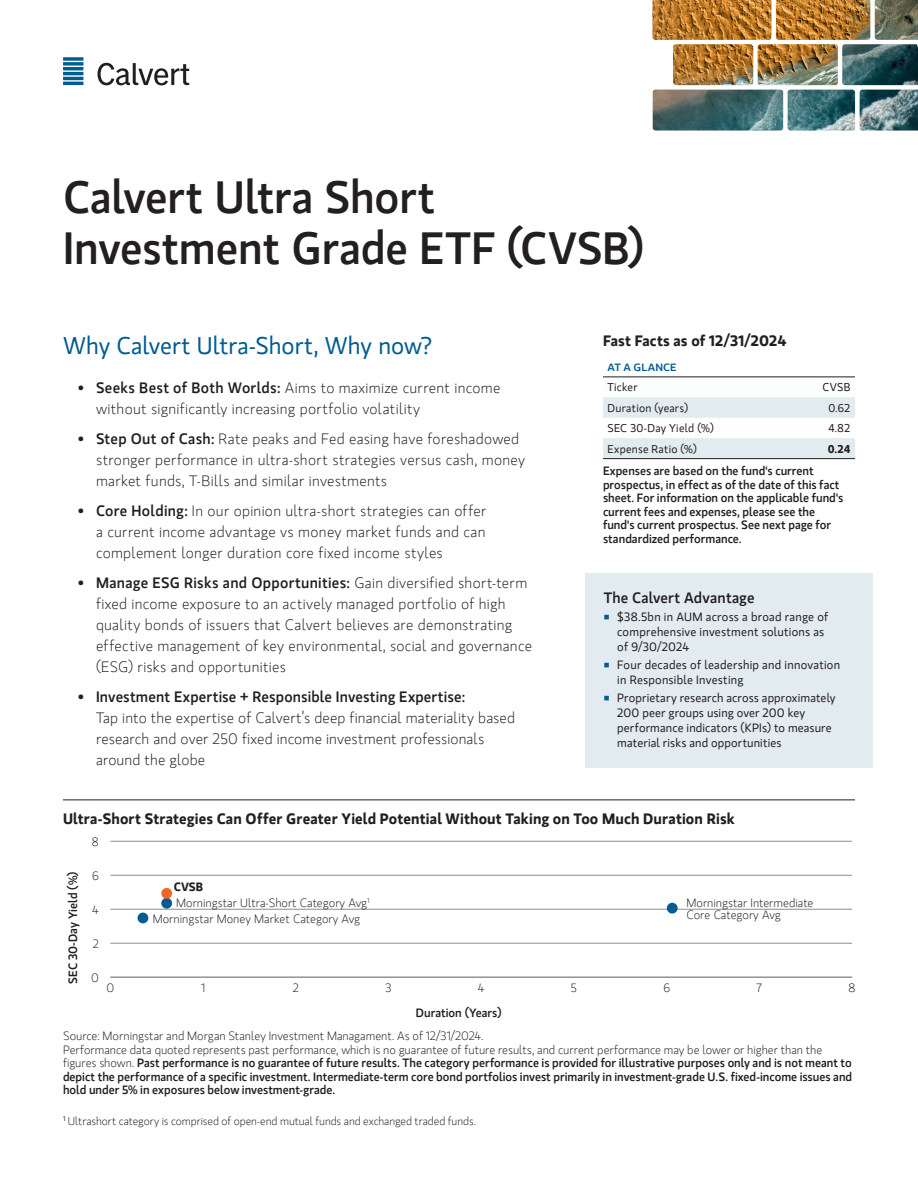
<style>
.page{position:relative;width:918px;height:1188px;background:#fff}
.page>*{position:absolute;margin:0;border:0;box-sizing:border-box;transform-origin:0 0}
.Title__30{font:500 45px/51px "MS Gloriola II Std";letter-spacing:-.005em;color:#231f20}
.Intro__16_Blue{font:24px "MS Gloriola II Std";color:#005c91}
.t1{font:300 15px/21px "MS Gloriola II Std";letter-spacing:.015em;color:#231f20}
.Title___Rule_Above{font:700 15px "MS Gloriola II Std";letter-spacing:.01em;color:#231f20}
.Sidebar_Head{font:500 15px "MS Gloriola II Std";letter-spacing:.01em;color:#231f20}
.Source{font:500 12px/13.5px "MS Gloriola II Std";color:#231f20}
.t2{font:12px/15px "MS Gloriola II Std";letter-spacing:.01em;color:#231f20}
.Title___Rule_Above-2{font:300 12px/12px "MS Gloriola II Std";color:#231f20}
.t3{font:700 12px "MS Gloriola II Std";color:#231f20}
.Footnote_Copy{font:300 11.25px "MS Gloriola II Std";letter-spacing:-.005em;color:#231f20}
.Table_Data_ID_7_5pt{font:11.25px "MS Gloriola II Std";letter-spacing:.02em;color:#231f20}
.Table_Data_RT_7_5pt{font:11.25px "MS Gloriola II Std";letter-spacing:.025em;color:#231f20}
.Table_Data_RT_7_5pt-2{font:700 11.25px "MS Gloriola II Std";color:#231f20}
.Table_Header_-_Left{font:500 10.5px "MS Gloriola II Std";letter-spacing:.01em;color:#005c91;scale:1.1 1}
.s1{font-weight:500}
.s2{font-weight:300}
</style>
<div class="page">
<img style="left:652px;top:0;width:266px;height:129px">
<img style="left:653px;top:44px;width:265px;height:86px">
<hr style="left:63px;top:800px;width:792px;height:1px;background:#231f20">
<svg style="left:603px;top:397px;width:252px;height:61px"></svg>
<hr style="left:603px;top:377px;width:120px;height:1px;background:#231f20">
<hr style="left:723px;top:377px;width:132px;height:1px;background:#231f20">
<hr style="left:603px;top:458px;width:120px;height:1px;background:#231f20">
<hr style="left:723px;top:458px;width:132px;height:1px;background:#231f20">
<hr style="left:110px;top:977px;width:742px;height:1px;background:#8b8d90">
<hr style="left:110px;top:943px;width:742px;height:1px;background:#8b8d90">
<hr style="left:110px;top:909px;width:742px;height:1px;background:#8b8d90">
<hr style="left:110px;top:875px;width:742px;height:1px;background:#8b8d90">
<hr style="left:110px;top:841px;width:742px;height:1px;background:#8b8d90">
<div style="left:138px;top:913px;width:10px;height:10px;background:#005c91;border-radius:50%"></div>
<div style="left:161px;top:898px;width:11px;height:11px;background:#005c91;border-radius:50%"></div>
<div style="left:161px;top:888px;width:11px;height:11px;background:#f26523;border-radius:50%"></div>
<div style="left:667px;top:903px;width:11px;height:11px;background:#005c91;border-radius:50%"></div>
<div style="left:586px;top:573px;width:287px;height:195px;background:#e2ebef"></div>
<svg style="left:98px;top:63px;width:91px;height:22px"></svg>
<hr style="left:63px;top:82px;width:20px;height:3px;background:#005c91">
<hr style="left:63px;top:77px;width:20px;height:3px;background:#005c91">
<hr style="left:63px;top:72px;width:20px;height:3px;background:#005c91">
<hr style="left:63px;top:67px;width:20px;height:3px;background:#005c91">
<svg style="left:63px;top:62px;width:20px;height:4px"></svg>
<svg style="left:63px;top:57px;width:20px;height:4px"></svg>
<p class="Title__30" style="left:63px;top:170px;width:583px">Calvert Ultra Short<br>Investment Grade ETF (CVSB)</p>
<p class="Intro__16_Blue" style="left:63px;top:329px;width:371px">Why Calvert Ultra-Short, Why now?</p>
<p class="t1" style="left:96px;top:377px;width:406px;text-indent:-18px"><span class="s1">• Seeks Best of Both Worlds:</span> Aims to maximize current income without significantly increasing portfolio volatility</p>
<p class="t1" style="left:96px;top:428px;width:431px;text-indent:-18px"><span class="s1">• Step Out of Cash:</span> Rate peaks and Fed easing have foreshadowed stronger performance in ultra-short strategies versus cash, money market funds, T-Bills and similar investments</p>
<p class="t1" style="left:96px;top:500px;width:392px;text-align:justify;text-indent:-18px"><span class="s1">• Core Holding:</span> In our opinion ultra-short strategies can offer a current income advantage vs money market funds and can complement longer duration core fixed income styles</p>
<p class="t1" style="left:96px;top:572px;width:438px;text-indent:-18px"><span class="s1">• Manage ESG Risks and Opportunities:</span> Gain diversified short-term fixed income exposure to an actively managed portfolio of high quality bonds of issuers that Calvert believes are demonstrating effective management of key environmental, social and governance (ESG) risks and opportunities</p>
<p class="t1" style="left:96px;top:686px;width:421px;text-indent:-18px"><span class="s1">• Investment Expertise + Responsible Investing Expertise:<br></span>Tap into the expertise of Calvert’s deep financial materiality based research and over 250 fixed income investment professionals around the globe</p>
<p class="Title___Rule_Above" style="left:603px;top:331px;width:185px">Fast Facts as of 12/31/2024</p>
<p class="Table_Header_-_Left" style="left:608px;top:360px;width:64px">AT A GLANCE</p>
<p class="Table_Data_ID_7_5pt" style="left:608px;top:380px;width:31px">Ticker</p>
<p class="Table_Data_RT_7_5pt" style="left:822px;top:380px;width:30px">CVSB</p>
<p class="Table_Data_ID_7_5pt" style="left:608px;top:400px;width:82px">Duration (years)</p>
<p class="Table_Data_RT_7_5pt" style="left:829px;top:400px;width:23px">0.62</p>
<p class="Table_Data_ID_7_5pt" style="left:608px;top:421px;width:108px">SEC 30-Day Yield (%)</p>
<p class="Table_Data_RT_7_5pt" style="left:828px;top:421px;width:24px">4.82</p>
<p class="Table_Data_ID_7_5pt" style="left:608px;top:441px;width:91px">Expense Ratio (%)</p>
<p class="Table_Data_RT_7_5pt-2" style="left:828px;top:441px;width:24px">0.24</p>
<p class="Source" style="left:603px;top:464px;width:242px">Expenses are based on the fund's current prospectus, in effect as of the date of this fact sheet. For information on the applicable fund's current fees and expenses, please see the fund's current prospectus. See next page for standardized performance.</p>
<p class="Sidebar_Head" style="left:604px;top:587px;width:152px">The Calvert Advantage</p>
<p class="t2" style="left:617px;top:609px;width:213px">$38.5bn in AUM across a broad range of comprehensive investment solutions as of 9/30/2024</p>
<p class="t2" style="left:617px;top:657px;width:224px">Four decades of leadership and innovation in Responsible Investing</p>
<p class="t2" style="left:617px;top:690px;width:220px">Proprietary research across approximately 200 peer groups using over 200 key performance indicators (KPIs) to measure material risks and opportunities</p>
<p class="Title___Rule_Above" style="left:63px;top:808px;width:673px">Ultra-Short Strategies Can Offer Greater Yield Potential Without Taking on Too Much Duration Risk</p>
<p class="Title___Rule_Above-2" style="left:92px;top:836px;width:8px">8</p>
<p class="Title___Rule_Above-2" style="left:92px;top:870px;width:8px">6</p>
<p class="Source" style="left:66px;top:984px;width:114px;rotate:-90deg">SEC 30-Day Yield (%)</p>
<p class="t3" style="left:174px;top:878px;width:31px">CVSB</p>
<p class="Title___Rule_Above-2" style="left:687px;top:896px;width:128px">Morningstar Intermediate<br>Core Category Avg</p>
<p class="Title___Rule_Above-2" style="left:176px;top:897px;width:195px">Morningstar Ultra-Short Category Avg<sup>1</sup></p>
<p class="Title___Rule_Above-2" style="left:153px;top:912px;width:209px">Morningstar Money Market Category Avg</p>
<p class="Title___Rule_Above-2" style="left:92px;top:904px;width:8px">4</p>
<p class="Title___Rule_Above-2" style="left:93px;top:938px;width:8px">2</p>
<p class="Title___Rule_Above-2" style="left:91px;top:972px;width:9px">0</p>
<p class="Title___Rule_Above-2" style="left:107px;top:982px;width:9px">0</p>
<p class="Title___Rule_Above-2" style="left:201px;top:982px;width:6px">1</p>
<p class="Title___Rule_Above-2" style="left:293px;top:982px;width:8px">2</p>
<p class="Title___Rule_Above-2" style="left:386px;top:982px;width:7px">3</p>
<p class="Title___Rule_Above-2" style="left:478px;top:982px;width:8px">4</p>
<p class="Title___Rule_Above-2" style="left:571px;top:982px;width:7px">5</p>
<p class="Title___Rule_Above-2" style="left:663px;top:982px;width:8px">6</p>
<p class="Title___Rule_Above-2" style="left:757px;top:982px;width:7px">7</p>
<p class="Title___Rule_Above-2" style="left:849px;top:982px;width:8px">8</p>
<p class="Source" style="left:416px;top:1005px;width:87px">Duration (Years)</p>
<p class="Title___Rule_Above-2" style="left:63px;top:1030px;width:422px">Source: Morningstar and Morgan Stanley Investment Managament. As of 12/31/2024.</p>
<p class="Source" style="left:63px;top:1042px;width:791px"><span class="s2">Performance data quoted represents past performance, which is no guarantee of future results, and current performance may be lower or higher than the figures shown.</span> Past performance is no guarantee of future results. The category performance is provided for illustrative purposes only and is not meant to depict the performance of a specific investment. Intermediate-term core bond portfolios invest primarily in investment-grade U.S. fixed-income issues and hold under 5% in exposures below investment-grade.</p>
<p class="Footnote_Copy" style="left:63px;top:1114px;width:415px"><sup>1</sup> Ultrashort category is comprised of open-end mutual funds and exchanged traded funds.</p>
</div>
